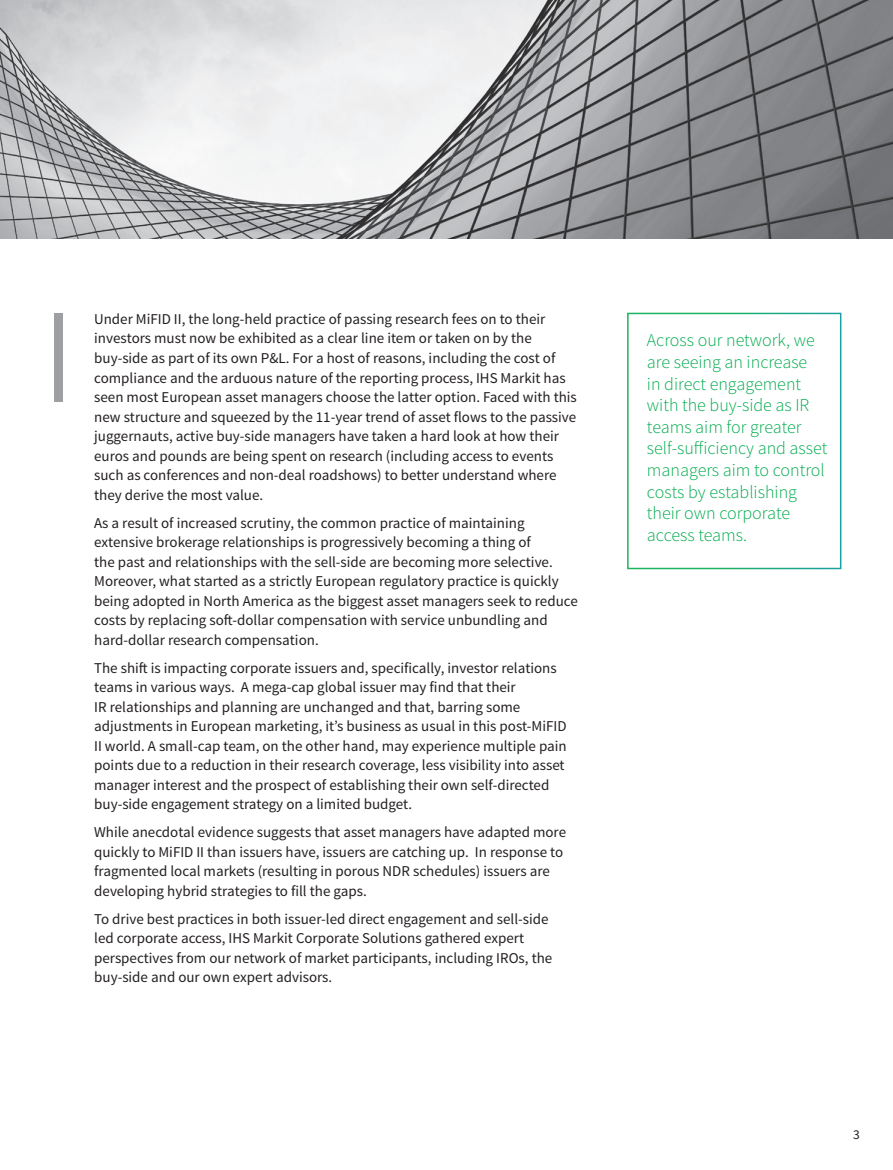
<style>
.page{position:relative;width:893px;height:1170px;background:#fff}
.page>*{position:absolute;margin:0;border:0;box-sizing:border-box;transform-origin:0 0}
.t1{font:300 18px/21.6px "Source Sans Pro";color:#00ab4d}
.t2{font:15px/19.5px "Source Sans Pro";color:#231f20}
.t3{font:13.5px "Source Sans Pro";color:#231f20}
</style>
<div class="page">
<div style="left:54px;top:313px;width:8px;height:88px;background:#9e9fa2"></div>
<div style="left:627px;top:313px;width:214px;height:256px;border:2px solid #fff"></div>
<img style="left:0;top:0;width:893px;height:238px">
<p class="t2" style="left:94px;top:309px;width:484px">Under MiFID II, the long-held practice of passing research fees on to their investors must now be exhibited as a clear line item or taken on by the buy-side as part of its own P&amp;L. For a host of reasons, including the cost of compliance and the arduous nature of the reporting process, IHS Markit has seen most European asset managers choose the latter option. Faced with this new structure and squeezed by the 11-year trend of asset flows to the passive juggernauts, active buy-side managers have taken a hard look at how their euros and pounds are being spent on research (including access to events such as conferences and non-deal roadshows) to better understand where they derive the most value.</p>
<p class="t2" style="left:94px;top:513px;width:485px">As a result of increased scrutiny, the common practice of maintaining extensive brokerage relationships is progressively becoming a thing of<br>the past and relationships with the sell-side are becoming more selective.<br>Moreover, what started as a strictly European regulatory practice is quickly being adopted in North America as the biggest asset managers seek to reduce costs by replacing soft-dollar compensation with service unbundling and hard-dollar research compensation.</p>
<p class="t2" style="left:94px;top:658px;width:474px">The shift is impacting corporate issuers and, specifically, investor relations teams in various ways. A mega-cap global issuer may find that their<br>IR relationships and planning are unchanged and that, barring some adjustments in European marketing, it’s business as usual in this post-MiFID II world. A small-cap team, on the other hand, may experience multiple pain points due to a reduction in their research coverage, less visibility into asset manager interest and the prospect of establishing their own self-directed buy-side engagement strategy on a limited budget.</p>
<p class="t2" style="left:94px;top:822px;width:473px">While anecdotal evidence suggests that asset managers have adapted more quickly to MiFID II than issuers have, issuers are catching up. In response to fragmented local markets (resulting in porous NDR schedules) issuers are developing hybrid strategies to fill the gaps.</p>
<p class="t2" style="left:94px;top:909px;width:460px">To drive best practices in both issuer-led direct engagement and sell-side led corporate access, IHS Markit Corporate Solutions gathered expert perspectives from our network of market participants, including IROs, the buy-side and our own expert advisors.</p>
<p class="t1" style="left:647px;top:329px;width:182px">Across our network, we are seeing an increase<br>in direct engagement with the buy-side as IR teams aim for greater self-sufficiency and asset managers aim to control costs by establishing their own corporate access teams.</p>
<p class="t3" style="left:853px;top:1125px;width:8px">3</p>
</div>
